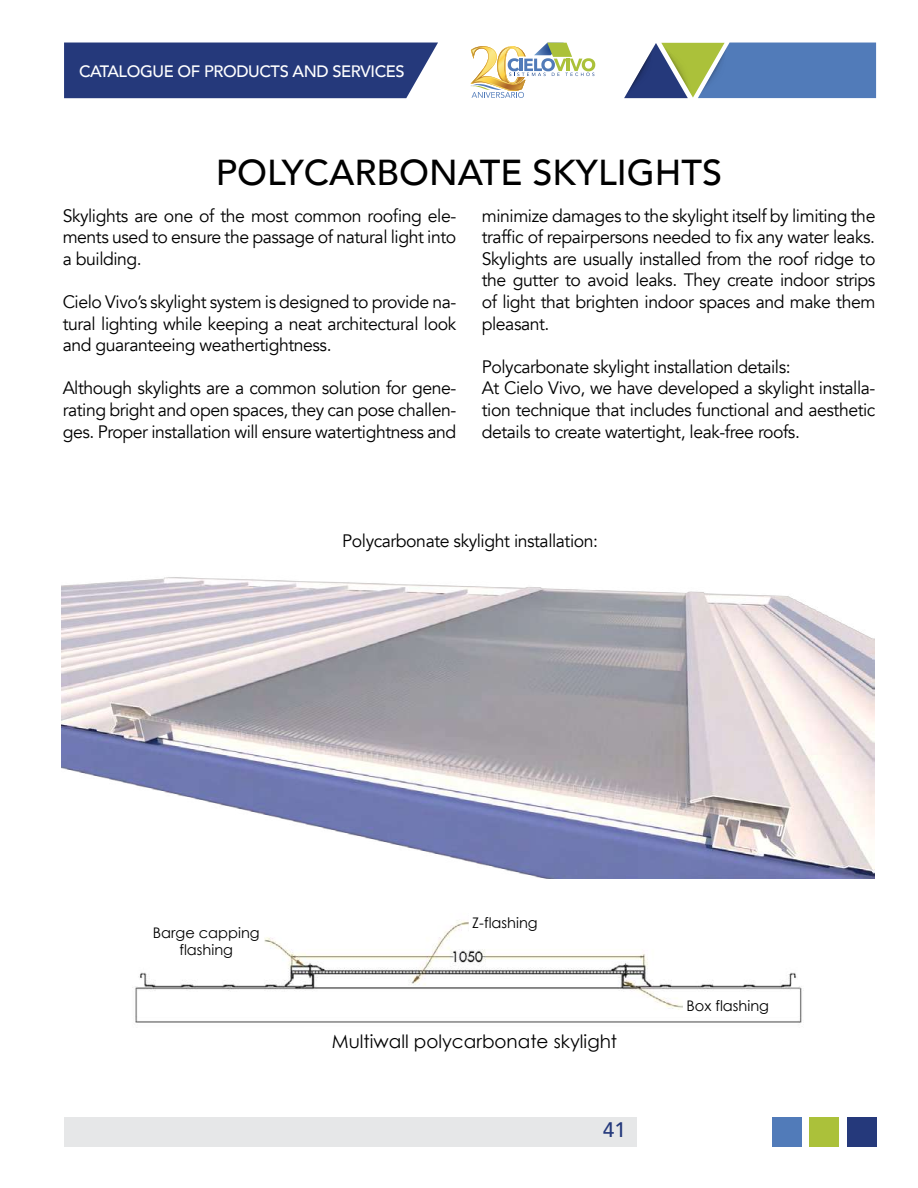
<style>
.page{position:relative;width:918px;height:1188px;background:#fff}
.page>*{position:absolute;margin:0;border:0;box-sizing:border-box;transform-origin:0 0}
.t1{font:500 36px "Avenir";color:#000}
.t2{font:500 21px "Avenir";color:#24397c}
.t3{font:18.45px "Century Gothic";color:#000}
.t4{font:18px/21.6px "Avenir";letter-spacing:-.025em;color:#000;text-align:justify}
.t5{font:500 16.5px "Avenir";letter-spacing:-.025em;color:#fff}
.t6{font:14.55px/17.5px "Century Gothic";color:#000;text-align:center}
</style>
<div class="page">
<div style="left:64px;top:43px;width:374px;height:55px;background:#25397b"></div>
<div style="left:64px;top:1117px;width:572px;height:29px;background:#e6e7e8"></div>
<div style="left:847px;top:1117px;width:30px;height:29px;background:#25397b"></div>
<div style="left:810px;top:1117px;width:29px;height:29px;background:#abc13a"></div>
<div style="left:772px;top:1117px;width:30px;height:29px;background:#517bb9"></div>
<svg style="left:624px;top:43px;width:252px;height:55px;background:#6989a8"></svg>
<svg style="left:470px;top:43px;width:125px;height:55px"></svg>
<img style="left:132px;top:920px;width:670px;height:103px">
<div style="left:139px;top:922px;width:125px;height:44px;background:#fff"></div>
<div style="left:470px;top:902px;width:125px;height:38px;background:#fff"></div>
<div style="left:683px;top:993px;width:110px;height:23px;background:#fff"></div>
<img style="left:62px;top:577px;width:812px;height:302px">
<p class="t5" style="left:79px;top:57px;width:327px">CATALOGUE OF PRODUCTS AND SERVICES</p>
<h1 class="t1" style="left:216px;top:141px;width:508px">POLYCARBONATE SKYLIGHTS</h1>
<p class="t4" style="left:63px;top:205px;width:395px">Skylights are one of the most common roofing ele&shy;ments used to ensure the passage of natural light into a building.</p>
<p class="t4" style="left:63px;top:291px;width:395px">Cielo Vivo’s skylight system is designed to provide na&shy;tural lighting while keeping a neat architectural look and guaranteeing weathertightness.</p>
<p class="t4" style="left:63px;top:378px;width:395px">Although skylights are a common solution for gene&shy;rating bright and open spaces, they can pose challen&shy;ges. Proper installation will ensure watertightness and</p>
<p class="t4" style="left:482px;top:205px;width:395px">minimize damages to the skylight itself by limiting the traffic of repairpersons needed to fix any water leaks.<br>Skylights are usually installed from the roof ridge to the gutter to avoid leaks. They create indoor strips of light that brighten indoor spaces and make them pleasant.</p>
<p class="t4" style="left:482px;top:356px;width:395px;text-align:left">Polycarbonate skylight installation details:<br>At Cielo Vivo, we have developed a skylight installa&shy;tion technique that includes functional and aesthetic details to create watertight, leak-free roofs.</p>
<p class="t4" style="left:342px;top:530px;width:257px">Polycarbonate skylight installation:</p>
<p class="t6" style="left:153px;top:924px;width:108px">Barge capping flashing</p>
<p class="t6" style="left:472px;top:914px;width:67px">Z-flashing</p>
<p class="t3" style="left:332px;top:1030px;width:287px">Multiwall polycarbonate skylight</p>
<p class="t2" style="left:603px;top:1112px;width:25px">41</p>
<p class="t6" style="left:686px;top:997px;width:84px">Box flashing</p>
</div>
